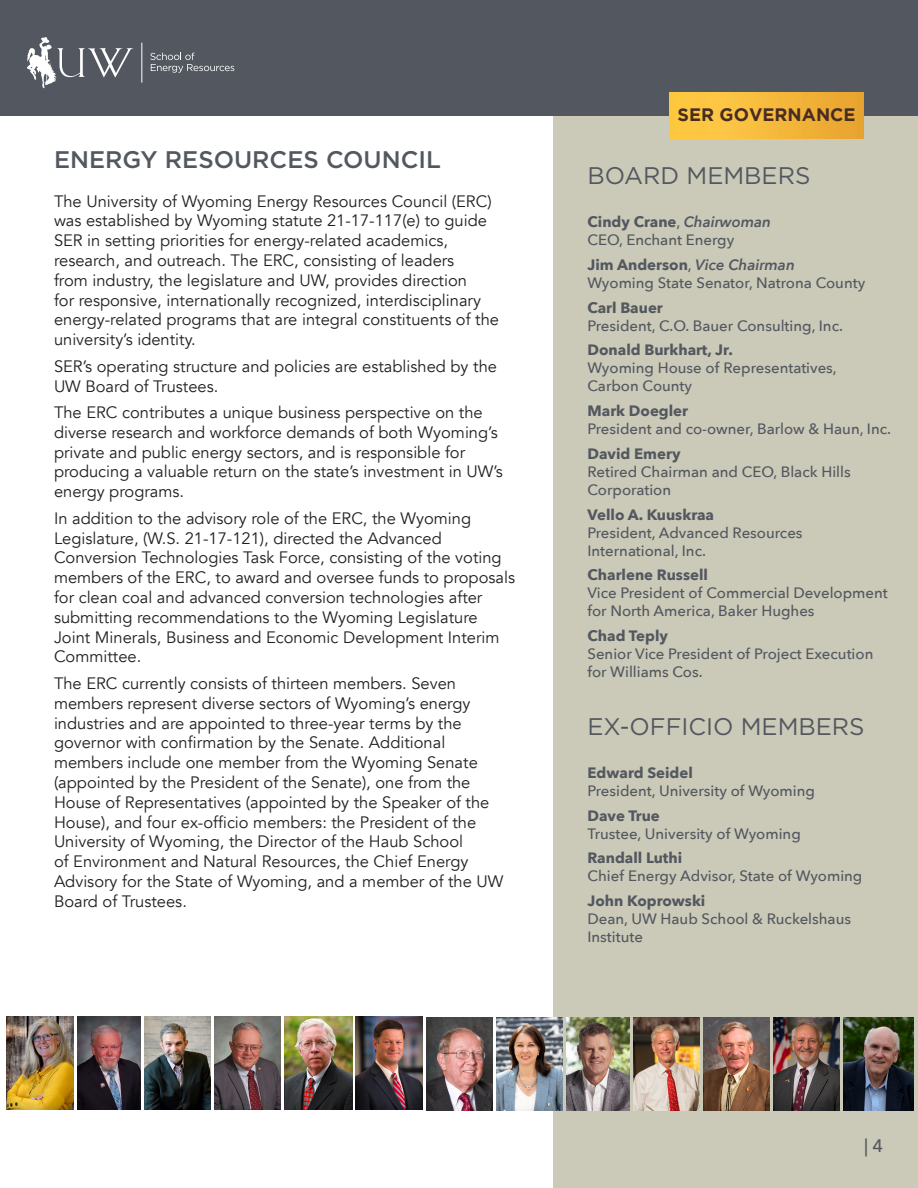
<style>
.page{position:relative;width:918px;height:1188px;background:#fff}
.page>*{position:absolute;margin:0;border:0;box-sizing:border-box;transform-origin:0 0}
.t1{font:24px "Gotham";color:#535860}
.t2{font:500 24px "Gotham";color:#535860}
.t3{font:700 18px "Gotham";color:#482d23}
.t4{font:500 18px "Avenir Next";color:#535860}
.t5{font:16.5px/19.8px "Avenir";color:#231f20}
.t6{font:500 15px/18px "Avenir Next";color:#535860}
.t7{font:700 15px "Avenir Next";color:#535860}
.t8{font:italic 600 15px "Avenir Next";color:#535860}
.s1{font-weight:500}
.s2{font-weight:600;font-style:italic}
.s3{font-weight:700;font-style:normal}
.s4{font-weight:500;font-style:normal}
</style>
<div class="page">
<div style="left:554px;top:112px;width:364px;height:1076px;background:#cbc9b7"></div>
<div style="left:0;top:0;width:918px;height:116px;background:#535860"></div>
<svg style="left:27px;top:37px;width:106px;height:51px"></svg>
<hr style="left:142px;top:43px;width:1px;height:40px;background:#fff">
<svg style="left:150px;top:53px;width:84px;height:20px"></svg>
<img style="left:7px;top:1017px;width:67px;height:93px">
<img style="left:78px;top:1017px;width:63px;height:93px">
<img style="left:566px;top:1018px;width:63px;height:93px">
<img style="left:144px;top:1017px;width:67px;height:93px">
<img style="left:215px;top:1017px;width:66px;height:93px">
<img style="left:285px;top:1017px;width:67px;height:93px">
<img style="left:356px;top:1017px;width:66px;height:93px">
<img style="left:496px;top:1018px;width:66px;height:93px">
<img style="left:426px;top:1018px;width:66px;height:93px">
<img style="left:773px;top:1018px;width:66px;height:93px">
<img style="left:703px;top:1018px;width:66px;height:93px">
<img style="left:843px;top:1018px;width:70px;height:93px">
<img style="left:633px;top:1018px;width:66px;height:93px">
<img style="left:669px;top:93px;width:195px;height:45px">
<p class="t2" style="left:54px;top:144px;width:388px">ENERGY RESOURCES COUNCIL</p>
<p class="t5" style="left:54px;top:191px;width:447px">The University of Wyoming Energy Resources Council (ERC) was established by Wyoming statute 21-17-117(e) to guide SER in setting priorities for energy-related academics, research, and outreach. The ERC, consisting of leaders<br>from industry, the legislature and UW, provides direction<br>for responsive, internationally recognized, interdisciplinary energy-related programs that are integral constituents of the university’s identity.</p>
<p class="t5" style="left:54px;top:356px;width:445px">SER’s operating structure and policies are established by the<br>UW Board of Trustees.</p>
<p class="t5" style="left:54px;top:403px;width:450px">The ERC contributes a unique business perspective on the diverse research and workforce demands of both Wyoming’s private and public energy sectors, and is responsible for producing a valuable return on the state’s investment in UW’s energy programs.</p>
<p class="t5" style="left:54px;top:509px;width:463px">In addition to the advisory role of the ERC, the Wyoming Legislature, (W.S. 21-17-121), directed the Advanced Conversion Technologies Task Force, consisting of the voting members of the ERC, to award and oversee funds to proposals for clean coal and advanced conversion technologies after submitting recommendations to the Wyoming Legislature Joint Minerals, Business and Economic Development Interim Committee.</p>
<p class="t5" style="left:54px;top:674px;width:451px">The ERC currently consists of thirteen members. Seven members represent diverse sectors of Wyoming’s energy industries and are appointed to three-year terms by the governor with confirmation by the Senate. Additional members include one member from the Wyoming Senate (appointed by the President of the Senate), one from the House of Representatives (appointed by the Speaker of the House), and four ex-officio members: the President of the University of Wyoming, the Director of the Haub School<br>of Environment and Natural Resources, the Chief Energy Advisory for the State of Wyoming, and a member of the UW Board of Trustees.</p>
<p class="t3" style="left:678px;top:104px;width:179px">SER GOVERNANCE</p>
<p class="t1" style="left:588px;top:161px;width:224px">BOARD MEMBERS</p>
<p class="t7" style="left:588px;top:209px;width:185px">Cindy Crane<span class="s1">,</span> <span class="s2">Chairwoman</span></p>
<p class="t6" style="left:588px;top:230px;width:148px">CEO, Enchant Energy</p>
<p class="t8" style="left:588px;top:252px;width:209px"><span class="s3">Jim Anderson</span><span class="s4">,</span> Vice Chairman</p>
<p class="t6" style="left:588px;top:273px;width:279px">Wyoming State Senator, Natrona County</p>
<p class="t7" style="left:588px;top:294px;width:77px">Carl Bauer</p>
<p class="t6" style="left:588px;top:316px;width:257px">President, C.O. Bauer Consulting, Inc.</p>
<p class="t7" style="left:588px;top:337px;width:147px">Donald Burkhart, Jr.</p>
<p class="t6" style="left:588px;top:359px;width:251px">Wyoming House of Representatives,<br>Carbon County</p>
<p class="t7" style="left:588px;top:398px;width:102px">Mark Doegler</p>
<p class="t6" style="left:588px;top:419px;width:305px">President and co-owner, Barlow &amp; Haun, Inc.</p>
<p class="t7" style="left:588px;top:441px;width:95px">David Emery</p>
<p class="t6" style="left:588px;top:462px;width:265px">Retired Chairman and CEO, Black Hills<br>Corporation</p>
<p class="t7" style="left:588px;top:501px;width:128px">Vello A. Kuuskraa</p>
<p class="t6" style="left:588px;top:523px;width:217px">President, Advanced Resources<br>International, Inc.</p>
<p class="t7" style="left:588px;top:562px;width:122px">Charlene Russell</p>
<p class="t6" style="left:588px;top:584px;width:302px">Vice President of Commercial Development for North America, Baker Hughes</p>
<p class="t7" style="left:588px;top:623px;width:82px">Chad Teply</p>
<p class="t6" style="left:588px;top:644px;width:287px">Senior Vice President of Project Execution for Williams Cos.</p>
<p class="t1" style="left:588px;top:711px;width:279px">EX-OFFICIO MEMBERS</p>
<p class="t7" style="left:588px;top:760px;width:107px">Edward Seidel</p>
<p class="t6" style="left:588px;top:781px;width:229px">President, University of Wyoming</p>
<p class="t7" style="left:588px;top:802px;width:74px">Dave True</p>
<p class="t6" style="left:588px;top:824px;width:215px">Trustee, University of Wyoming</p>
<p class="t7" style="left:588px;top:845px;width:96px">Randall Luthi</p>
<p class="t6" style="left:588px;top:867px;width:276px">Chief Energy Advisor, State of Wyoming</p>
<p class="t7" style="left:588px;top:888px;width:119px">John Koprowski</p>
<p class="t6" style="left:588px;top:910px;width:265px">Dean, UW Haub School &amp; Ruckelshaus<br>Institute</p>
<p class="t4" style="left:864px;top:1130px;width:21px">| 4</p>
</div>
